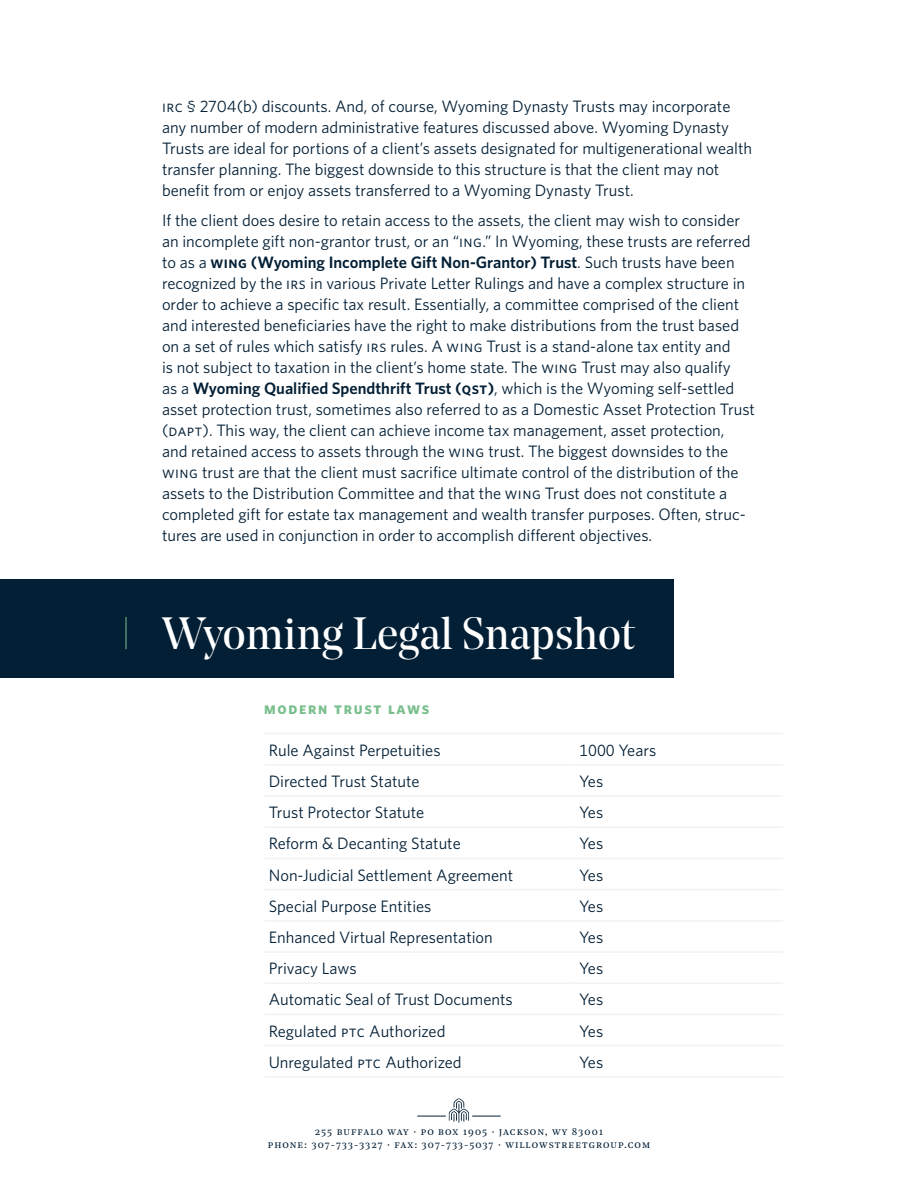
<style>
.page{position:relative;width:918px;height:1188px;background:#fff}
.page>*{position:absolute;margin:0;border:0;box-sizing:border-box;transform-origin:0 0}
.Page_Title{font:45px "Noe Display";color:#fff}
.Left_Aligned_Data{font:16.5px/21px "Whitney";color:#031f35}
.Heading{font:700 16.5px "Whitney";letter-spacing:.1em;color:#79bf8d}
.t1{font:10.5px/13.5px "Noe Text";letter-spacing:.1em;color:#031f35;text-align:center}
.s1{font-weight:600}
</style>
<div class="page">
<svg style="left:418px;top:1098px;width:82px;height:25px"></svg>
<div style="left:0;top:579px;width:673px;height:99px;background:#031f35"></div>
<hr style="left:126px;top:617px;width:1px;height:32px;background:#79bf8d">
<hr style="left:575px;top:764px;width:208px;height:2px;background:#f2f2f2">
<hr style="left:264px;top:795px;width:311px;height:2px;background:#f2f2f2">
<hr style="left:575px;top:795px;width:208px;height:2px;background:#f2f2f2">
<hr style="left:264px;top:826px;width:311px;height:2px;background:#f2f2f2">
<hr style="left:575px;top:826px;width:208px;height:2px;background:#f2f2f2">
<hr style="left:264px;top:858px;width:311px;height:1px;background:#f2f2f2">
<hr style="left:575px;top:858px;width:208px;height:1px;background:#f2f2f2">
<hr style="left:264px;top:889px;width:311px;height:1px;background:#f2f2f2">
<hr style="left:575px;top:889px;width:208px;height:1px;background:#f2f2f2">
<hr style="left:264px;top:920px;width:311px;height:2px;background:#f2f2f2">
<hr style="left:575px;top:920px;width:208px;height:2px;background:#f2f2f2">
<hr style="left:264px;top:951px;width:311px;height:2px;background:#f2f2f2">
<hr style="left:575px;top:951px;width:208px;height:2px;background:#f2f2f2">
<hr style="left:264px;top:982px;width:311px;height:2px;background:#f2f2f2">
<hr style="left:575px;top:982px;width:208px;height:2px;background:#f2f2f2">
<hr style="left:264px;top:1014px;width:311px;height:1px;background:#f2f2f2">
<hr style="left:575px;top:1014px;width:208px;height:1px;background:#f2f2f2">
<hr style="left:264px;top:1045px;width:311px;height:1px;background:#f2f2f2">
<hr style="left:575px;top:1045px;width:208px;height:1px;background:#f2f2f2">
<hr style="left:264px;top:1076px;width:311px;height:2px;background:#f2f2f2">
<hr style="left:575px;top:1076px;width:208px;height:2px;background:#f2f2f2">
<hr style="left:575px;top:733px;width:208px;height:1px;background:#f2f2f2">
<hr style="left:264px;top:733px;width:311px;height:1px;background:#f2f2f2">
<hr style="left:264px;top:764px;width:311px;height:2px;background:#f2f2f2">
<p class="Left_Aligned_Data" style="left:162px;top:96px;width:592px">IRC § 2704(b) discounts. And, of course, Wyoming Dynasty Trusts may incorporate any number of modern administrative features discussed above. Wyoming Dynasty Trusts are ideal for portions of a client’s assets designated for multigenerational wealth transfer planning. The biggest downside to this structure is that the client may not benefit from or enjoy assets transferred to a Wyoming Dynasty Trust.</p>
<p class="Left_Aligned_Data" style="left:162px;top:210px;width:595px">If the client does desire to retain access to the assets, the client may wish to consider an incomplete gift non-grantor trust, or an “ING.” In Wyoming, these trusts are referred to as a <span class="s1">WING (Wyoming Incomplete Gift Non-Grantor) Trust</span>. Such trusts have been recognized by the IRS in various Private Letter Rulings and have a complex structure in order to achieve a specific tax result. Essentially, a committee comprised of the client and interested beneficiaries have the right to make distributions from the trust based on a set of rules which satisfy IRS rules. A WING Trust is a stand-alone tax entity and<br>is not subject to taxation in the client’s home state. The WING Trust may also qualify<br>as a <span class="s1">Wyoming Qualified Spendthrift Trust (QST)</span>, which is the Wyoming self-settled asset protection trust, sometimes also referred to as a Domestic Asset Protection Trust (DAPT). This way, the client can achieve income tax management, asset protection,<br>and retained access to assets through the WING trust. The biggest downsides to the WING trust are that the client must sacrifice ultimate control of the distribution of the assets to the Distribution Committee and that the WING Trust does not constitute a completed gift for estate tax management and wealth transfer purposes. Often, struc&shy;tures are used in conjunction in order to accomplish different objectives.</p>
<p class="Page_Title" style="left:162px;top:606px;width:474px">Wyoming Legal Snapshot</p>
<p class="Heading" style="left:264px;top:697px;width:167px">MODERN TRUST LAWS</p>
<p class="Left_Aligned_Data" style="left:269px;top:739px;width:173px">Rule Against Perpetuities</p>
<p class="Left_Aligned_Data" style="left:579px;top:739px;width:79px">1000 Years</p>
<p class="Left_Aligned_Data" style="left:269px;top:770px;width:152px">Directed Trust Statute</p>
<p class="Left_Aligned_Data" style="left:579px;top:770px;width:26px">Yes</p>
<p class="Left_Aligned_Data" style="left:269px;top:802px;width:157px">Trust Protector Statute</p>
<p class="Left_Aligned_Data" style="left:579px;top:802px;width:26px">Yes</p>
<p class="Left_Aligned_Data" style="left:269px;top:833px;width:194px">Reform &amp; Decanting Statute</p>
<p class="Left_Aligned_Data" style="left:579px;top:833px;width:26px">Yes</p>
<p class="Left_Aligned_Data" style="left:269px;top:864px;width:246px">Non-Judicial Settlement Agreement</p>
<p class="Left_Aligned_Data" style="left:579px;top:864px;width:26px">Yes</p>
<p class="Left_Aligned_Data" style="left:269px;top:895px;width:164px">Special Purpose Entities</p>
<p class="Left_Aligned_Data" style="left:579px;top:895px;width:26px">Yes</p>
<p class="Left_Aligned_Data" style="left:269px;top:926px;width:226px">Enhanced Virtual Representation</p>
<p class="Left_Aligned_Data" style="left:579px;top:926px;width:26px">Yes</p>
<p class="Left_Aligned_Data" style="left:269px;top:958px;width:89px">Privacy Laws</p>
<p class="Left_Aligned_Data" style="left:579px;top:958px;width:26px">Yes</p>
<p class="Left_Aligned_Data" style="left:269px;top:989px;width:246px">Automatic Seal of Trust Documents</p>
<p class="Left_Aligned_Data" style="left:579px;top:989px;width:26px">Yes</p>
<p class="Left_Aligned_Data" style="left:269px;top:1020px;width:178px">Regulated PTC Authorized</p>
<p class="Left_Aligned_Data" style="left:579px;top:1020px;width:26px">Yes</p>
<p class="Left_Aligned_Data" style="left:269px;top:1051px;width:194px">Unregulated PTC Authorized</p>
<p class="Left_Aligned_Data" style="left:579px;top:1051px;width:26px">Yes</p>
<p class="t1" style="left:268px;top:1124px;width:384px">255 buffalo way · po box 1905 · jackson, wy 83001<br>phone: 307-733-3327 · fax: 307-733-5037 · willowstreetgroup.com</p>
</div>
